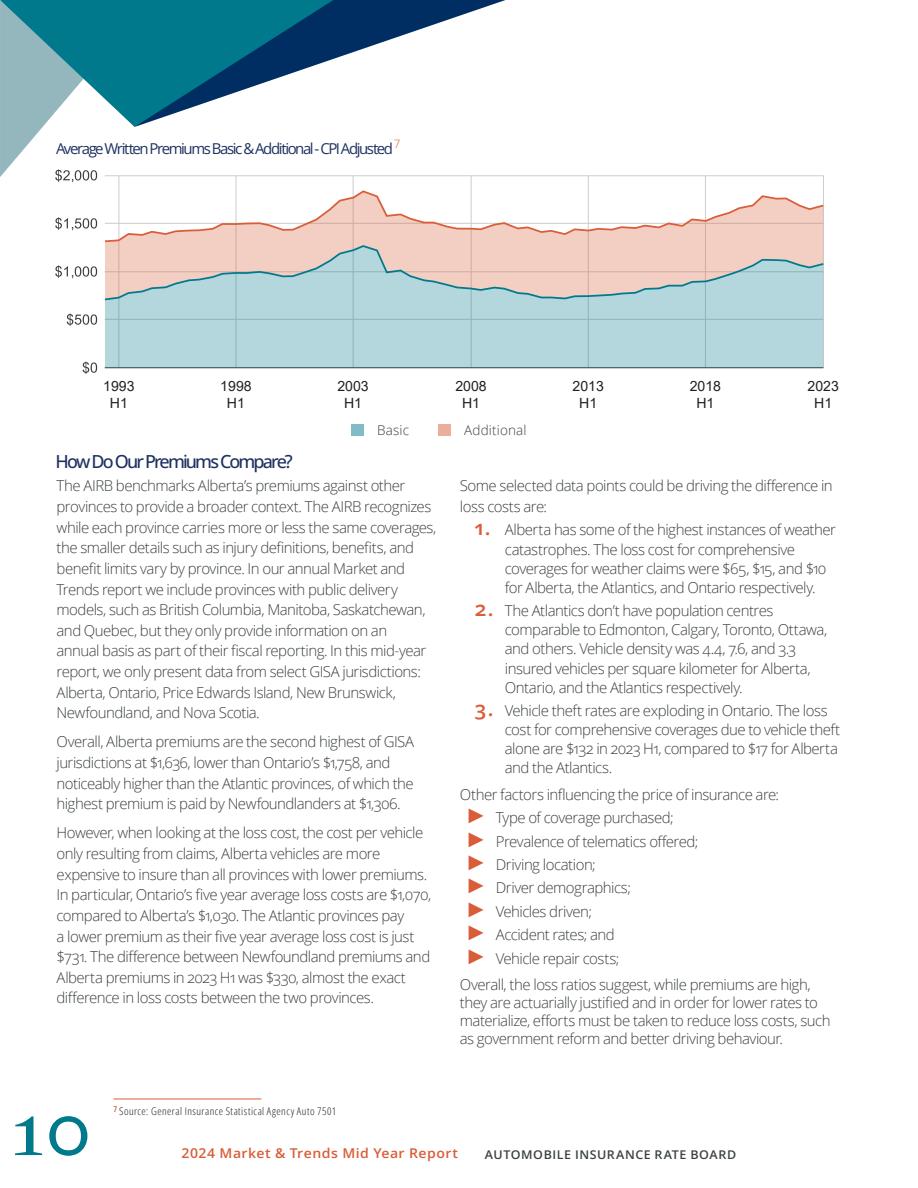
<style>
.page{position:relative;width:918px;height:1188px;background:#fff}
.page>*{position:absolute;margin:0;border:0;box-sizing:border-box;transform-origin:0 0}
.t1{font:72px "Libre Caslon Text";color:#00798c}
._3rd_head{font:500 18px "Open Sans";letter-spacing:-.105em;color:#1e3160}
.main_text_3{font:300 15px/20.7px "Open Sans";letter-spacing:-.035em;color:#3b4240}
.Chart_head{font:15px "Open Sans";letter-spacing:-.095em;color:#1e3160}
.t2{font:14.1px/17px "Arial";color:#231f20;text-align:center}
.t3{font:600 13.5px "Open Sans";letter-spacing:.035em;color:#d95d39;scale:1.04 1}
.main_text_2{font:300 13.5px "Open Sans";letter-spacing:.01em;color:#3b4240}
.t4{font:600 12px "Open Sans";letter-spacing:.045em;color:#3b4240;scale:1.04 1}
.Chart_head-2{font:300 11.55px "Open Sans";color:#d95d39}
.footnote_text{font:300 10.5px "Open Sans Condensed";letter-spacing:.045em;color:#231f20;scale:1.04 1}
.s1{font-weight:600;font-size:21px;color:#d95d39}
.s2{font-family:"Arial";font-weight:700;font-size:21px;color:#d95d39}
</style>
<div class="page">
<hr style="left:113px;top:1099px;width:148px;height:1px;background:#d95d39">
<div style="left:351px;top:425px;width:12px;height:11px;background:#80bcc5"></div>
<div style="left:438px;top:425px;width:12px;height:11px;background:#ecae9c"></div>
<hr style="left:118px;top:176px;width:1px;height:192px;background:#ccc">
<hr style="left:236px;top:176px;width:1px;height:192px;background:#ccc">
<hr style="left:353px;top:176px;width:1px;height:192px;background:#ccc">
<hr style="left:471px;top:176px;width:1px;height:192px;background:#ccc">
<hr style="left:588px;top:176px;width:1px;height:192px;background:#ccc">
<hr style="left:705px;top:176px;width:1px;height:192px;background:#ccc">
<hr style="left:823px;top:176px;width:1px;height:192px;background:#ccc">
<hr style="left:105px;top:175px;width:718px;height:1px;background:#ccc">
<div style="left:105px;top:302px;width:718px;height:66px;background:#b3d7dc"></div>
<svg style="left:105px;top:189px;width:718px;height:113px"></svg>
<svg style="left:83px;top:362px;width:14px;height:12px"></svg>
<svg style="left:67px;top:314px;width:30px;height:12px"></svg>
<svg style="left:55px;top:265px;width:42px;height:13px"></svg>
<svg style="left:55px;top:217px;width:42px;height:13px"></svg>
<svg style="left:98px;top:0;width:26px;height:117px;background:#1a8798"></svg>
<svg style="left:0;top:0;width:98px;height:182px"></svg>
<svg style="left:333px;top:0;width:173px;height:59px"></svg>
<svg style="left:124px;top:0;width:209px;height:127px"></svg>
<p class="Chart_head" style="left:56px;top:138px;width:339px">Average Written Premiums Basic &amp; Additional- CPIAdjusted</p>
<p class="Chart_head-2" style="left:394px;top:134px;width:8px">7</p>
<p class="t2" style="left:103px;top:378px;width:33px">1993<br>H1</p>
<p class="t2" style="left:220px;top:378px;width:33px">1998<br>H1</p>
<p class="t2" style="left:337px;top:378px;width:33px">2003<br>H1</p>
<p class="t2" style="left:455px;top:378px;width:33px">2008<br>H1</p>
<p class="t2" style="left:573px;top:378px;width:33px">2013<br>H1</p>
<p class="t2" style="left:690px;top:378px;width:33px">2018<br>H1</p>
<p class="t2" style="left:808px;top:378px;width:33px">2023<br>H1</p>
<p class="main_text_2" style="left:377px;top:421px;width:34px">Basic</p>
<p class="main_text_2" style="left:464px;top:421px;width:64px">Additional</p>
<p class="_3rd_head" style="left:55px;top:449px;width:239px">How Do Our Premiums Compare?</p>
<p class="main_text_3" style="left:57px;top:475px;width:381px">The AIRB benchmarks Alberta’s premiums against other provinces to provide a broader context. The AIRB recognizes while each province carries more or less the same coverages, the smaller details such as injury definitions, benefits, and benefit limits vary by province. In our annual Market and Trends report we include provinces with public delivery models, such as British Columbia, Manitoba, Saskatchewan, and Quebec, but they only provide information on an<br>annual basis as part of their fiscal reporting. In this mid-year report, we only present data from select GISA jurisdictions:<br>Alberta, Ontario, Price Edwards Island, New Brunswick, Newfoundland, and Nova Scotia.</p>
<p class="main_text_3" style="left:57px;top:731px;width:359px">Overall, Alberta premiums are the second highest of GISA jurisdictions at $1,636, lower than Ontario’s $1,758, and noticeably higher than the Atlantic provinces, of which the highest premium is paid by Newfoundlanders at $1,306.</p>
<p class="main_text_3" style="left:57px;top:822px;width:376px">However, when looking at the loss cost, the cost per vehicle only resulting from claims, Alberta vehicles are more expensive to insure than all provinces with lower premiums.<br>In particular, Ontario’s five year average loss costs are $1,070, compared to Alberta’s $1,030. The Atlantic provinces pay<br>a lower premium as their five year average loss cost is just $731. The difference between Newfoundland premiums and Alberta premiums in 2023 H1 was $330, almost the exact difference in loss costs between the two provinces.</p>
<p class="main_text_3" style="left:460px;top:475px;width:374px">Some selected data points could be driving the difference in loss costs are:</p>
<p class="main_text_3" style="left:505px;top:520px;width:333px;line-height:19.2px;text-indent:-30px"><span class="s1">1.</span> Alberta has some of the highest instances of weather catastrophes. The loss cost for comprehensive coverages for weather claims were $65, $15, and $10 for Alberta, the Atlantics, and Ontario respectively.</p>
<p class="main_text_3" style="left:505px;top:601px;width:324px;line-height:19.2px;text-indent:-30px"><span class="s1">2.</span> The Atlantics don’t have population centres comparable to Edmonton, Calgary, Toronto, Ottawa, and others. Vehicle density was 4.4, 7.6, and 3.3 insured vehicles per square kilometer for Alberta, Ontario, and the Atlantics respectively.</p>
<p class="main_text_3" style="left:505px;top:701px;width:337px;line-height:19.2px;text-indent:-30px"><span class="s1">3.</span> Vehicle theft rates are exploding in Ontario. The loss cost for comprehensive coverages due to vehicle theft alone are $132 in 2023 H1, compared to $17 for Alberta and the Atlantics.</p>
<p class="main_text_3" style="left:460px;top:784px;width:321px">Other factors influencing the price of insurance are:</p>
<p class="main_text_3" style="left:466px;top:807px;width:209px"><span class="s2">►</span> Type of coverage purchased;</p>
<p class="main_text_3" style="left:466px;top:830px;width:234px"><span class="s2">►</span> Prevalence of telematics offered;</p>
<p class="main_text_3" style="left:466px;top:854px;width:131px"><span class="s2">►</span> Driving location;</p>
<p class="main_text_3" style="left:466px;top:877px;width:167px"><span class="s2">►</span> Driver demographics;</p>
<p class="main_text_3" style="left:466px;top:901px;width:128px"><span class="s2">►</span> Vehicles driven;</p>
<p class="main_text_3" style="left:466px;top:924px;width:150px"><span class="s2">►</span> Accident rates; and</p>
<p class="main_text_3" style="left:466px;top:947px;width:155px"><span class="s2">►</span> Vehicle repair costs;</p>
<p class="main_text_3" style="left:460px;top:975px;width:372px;line-height:18px">Overall, the loss ratios suggest, while premiums are high, they are actuarially justified and in order for lower rates to materialize, efforts must be taken to reduce loss costs, such as government reform and better driving behaviour.</p>
<h1 class="t1" style="left:12px;top:1085px;width:81px">10</h1>
<p class="footnote_text" style="left:113px;top:1104px;width:216px"><sup>7</sup> Source: General Insurance Statistical Agency Auto 7501</p>
<p class="t3" style="left:181px;top:1144px;width:267px">2024 Market &amp; Trends Mid Year Report</p>
<p class="t4" style="left:485px;top:1146px;width:243px">AUTOMOBILE INSURANCE RATE BOARD</p>
</div>
